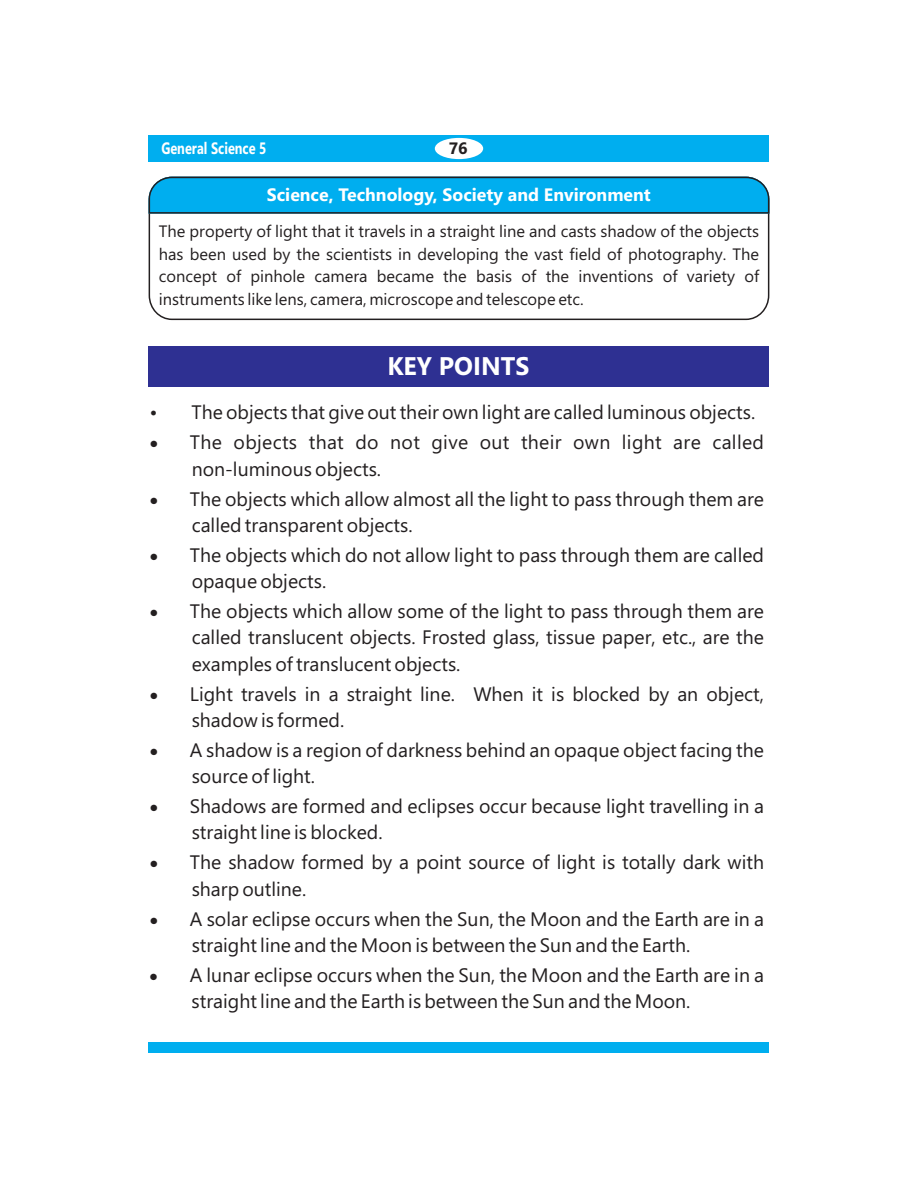
<style>
.page{position:relative;width:918px;height:1188px;background:#fff}
.page>*{position:absolute;margin:0;border:0;box-sizing:border-box;transform-origin:0 0}
.t1{font:700 25.5px "Segoe UI";color:#fff}
.t2{font:19.5px/26.2px "Segoe UI";color:#231f20}
.t3{font:700 18px "Segoe UI";color:#fff}
.t4{font:16.5px/22.5px "Segoe UI";color:#231f20;text-align:justify}
.t5{font:700 16.5px "Segoe UI";color:#fff;scale:.77 1}
.t6{font:700 16.5px "Segoe UI";color:#231f20}
</style>
<div class="page">
<div style="left:148px;top:135px;width:622px;height:27px;background:#00aeef"></div>
<div style="left:435px;top:138px;width:48px;height:21px;background:#fff;border-radius:50%"></div>
<div style="left:148px;top:1042px;width:622px;height:11px;background:#00aeef"></div>
<svg style="left:149px;top:214px;width:620px;height:106px"></svg>
<svg style="left:149px;top:177px;width:620px;height:37px;background:#05a3df"></svg>
<div style="left:148px;top:346px;width:621px;height:40px;background:#2e3092"></div>
<p class="t5" style="left:161px;top:142px;width:138px">General Science 5</p>
<p class="t6" style="left:449px;top:142px;width:20px">76</p>
<p class="t3" style="left:267px;top:187px;width:385px">Science, Technology, Society and Environment</p>
<p class="t4" style="left:159px;top:222px;width:602px">The property of light that it travels in a straight line and casts shadow of the objects has been used by the scientists in developing the vast field of photography. The concept of pinhole camera became the basis of the inventions of variety of instruments like lens, camera, microscope and telescope etc.</p>
<h1 class="t1" style="left:387px;top:357px;width:144px">KEY POINTS</h1>
<p class="t2" style="left:192px;top:401px;width:565px">The objects that give out their own light are called luminous objects.</p>
<p class="t2" style="left:192px;top:431px;width:574px;text-indent:-42px">• The objects that do not give out their own light are called non-luminous objects.</p>
<p class="t2" style="left:192px;top:487px;width:574px;text-indent:-42px">• The objects which allow almost all the light to pass through them are called transparent objects.</p>
<p class="t2" style="left:192px;top:544px;width:574px;text-indent:-42px">• The objects which do not allow light to pass through them are called opaque objects.</p>
<p class="t2" style="left:192px;top:600px;width:574px;text-align:justify;text-indent:-42px">• The objects which allow some of the light to pass through them are called translucent objects. Frosted glass, tissue paper, etc., are the examples of translucent objects.</p>
<p class="t2" style="left:192px;top:682px;width:574px;text-indent:-42px">• Light travels in a straight line. When it is blocked by an object, shadow is formed.</p>
<p class="t2" style="left:192px;top:739px;width:574px;text-indent:-42px">• A shadow is a region of darkness behind an opaque object facing the source of light.</p>
<p class="t2" style="left:192px;top:795px;width:574px;text-indent:-42px">• Shadows are formed and eclipses occur because light travelling in a straight line is blocked.</p>
<p class="t2" style="left:192px;top:851px;width:574px;text-indent:-42px">• The shadow formed by a point source of light is totally dark with sharp outline.</p>
<p class="t2" style="left:192px;top:907px;width:574px;text-indent:-42px">• A solar eclipse occurs when the Sun, the Moon and the Earth are in a straight line and the Moon is between the Sun and the Earth.</p>
<p class="t2" style="left:192px;top:964px;width:574px;text-indent:-42px">• A lunar eclipse occurs when the Sun, the Moon and the Earth are in a straight line and the Earth is between the Sun and the Moon.</p>
</div>
